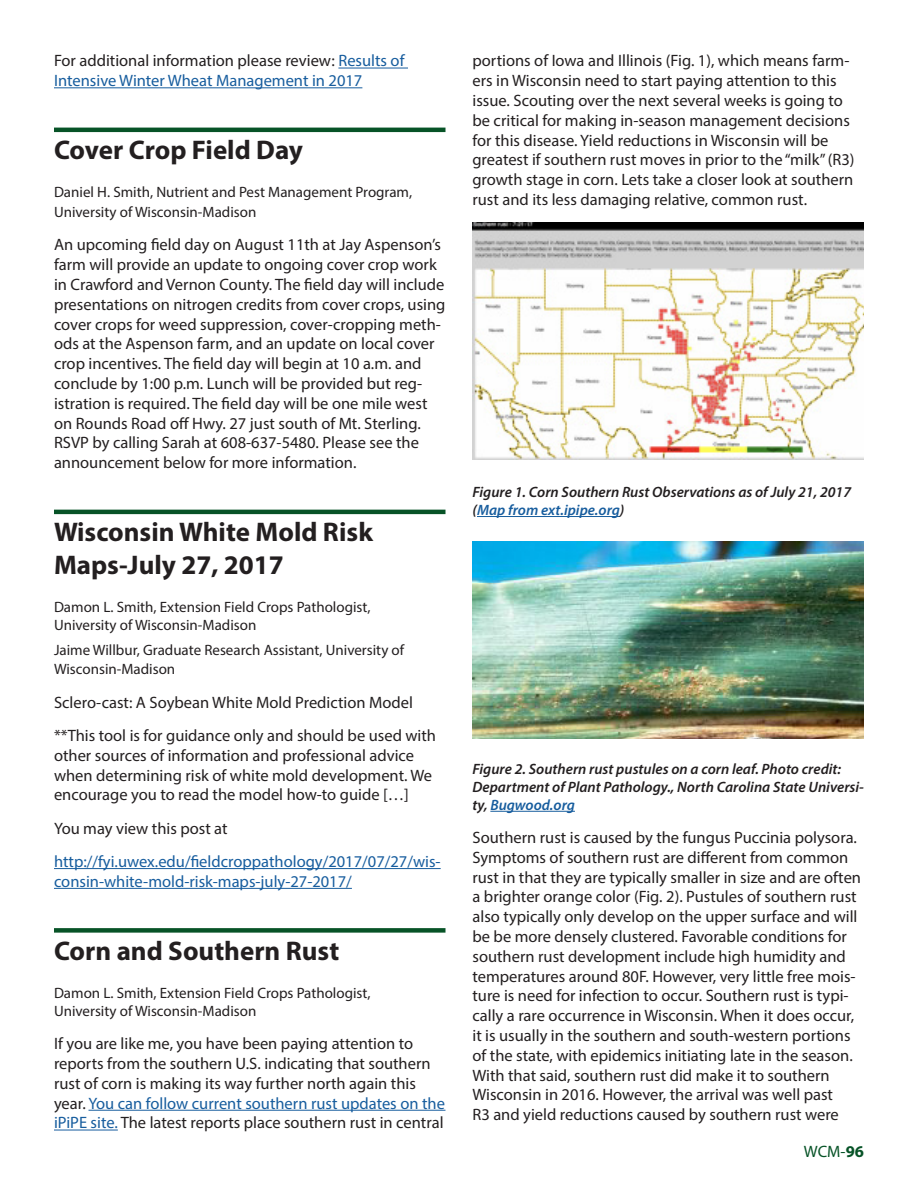
<style>
.page{position:relative;width:918px;height:1188px;background:#fff}
.page>*{position:absolute;margin:0;border:0;box-sizing:border-box;transform-origin:0 0}
.H1_Header{font:700 27px/32.4px "Myriad Pro";color:#231f20}
.P_BodyText{font:16.5px/19.8px "Myriad Pro";color:#231f20}
.P_BodyText-2{font:16.5px/19.8px "Myriad Pro";color:#175d9e}
.t1{font:16.5px "Myriad Pro";color:#075327}
.P_Byline{font:15px/19.8px "Myriad Pro";color:#231f20}
.P_Caption{font:italic 600 15px/18px "Myriad Pro";color:#231f20}
.s1{color:#231f20}
.s2{color:#175d9e}
.s3{font-weight:700}
</style>
<div class="page">
<hr style="left:338px;top:68px;width:70px;height:1px;background:#175d9e">
<hr style="left:54px;top:87px;width:308px;height:1px;background:#175d9e">
<hr style="left:54px;top:128px;width:392px;height:4px;background:#075327">
<hr style="left:54px;top:510px;width:392px;height:4px;background:#075327">
<hr style="left:54px;top:868px;width:387px;height:1px;background:#175d9e">
<hr style="left:54px;top:888px;width:298px;height:1px;background:#175d9e">
<div style="left:54px;top:928px;width:392px;height:5px;background:#075327"></div>
<hr style="left:89px;top:1110px;width:356px;height:1px;background:#175d9e">
<hr style="left:54px;top:1130px;width:64px;height:1px;background:#175d9e">
<hr style="left:477px;top:516px;width:143px;height:1px;background:#175d9e">
<hr style="left:490px;top:811px;width:85px;height:1px;background:#175d9e">
<img style="left:472px;top:222px;width:392px;height:237px">
<img style="left:472px;top:541px;width:392px;height:198px">
<p class="P_BodyText-2" style="left:54px;top:51px;width:352px"><span class="s1">For additional information please review:</span> Results of<br>Intensive Winter Wheat Management in 2017</p>
<p class="H1_Header" style="left:54px;top:133px;width:251px">Cover Crop Field Day</p>
<p class="P_Byline" style="left:54px;top:182px;width:360px">Daniel H. Smith, Nutrient and Pest Management Program,<br>University of Wisconsin-Madison</p>
<p class="P_BodyText" style="left:54px;top:235px;width:393px">An upcoming field day on August 11th at Jay Aspenson’s farm will provide an update to ongoing cover crop work in Crawford and Vernon County. The field day will include presentations on nitrogen credits from cover crops, using cover crops for weed suppression, cover-cropping meth&shy;ods at the Aspenson farm, and an update on local cover crop incentives. The field day will begin at 10 a.m. and conclude by 1:00 p.m. Lunch will be provided but reg&shy;istration is required. The field day will be one mile west on Rounds Road off Hwy. 27 just south of Mt. Sterling.<br>RSVP by calling Sarah at 608-637-5480. Please see the announcement below for more information.</p>
<p class="H1_Header" style="left:54px;top:515px;width:321px">Wisconsin White Mold Risk<br>Maps-July 27, 2017</p>
<p class="P_Byline" style="left:54px;top:598px;width:318px;line-height:18px">Damon L. Smith, Extension Field Crops Pathologist,<br>University of Wisconsin-Madison</p>
<p class="P_Byline" style="left:54px;top:639px;width:352px">Jaime Willbur, Graduate Research Assistant, University of<br>Wisconsin-Madison</p>
<p class="P_BodyText" style="left:54px;top:692px;width:361px">Sclero-cast: A Soybean White Mold Prediction Model</p>
<p class="P_BodyText" style="left:54px;top:725px;width:384px">**This tool is for guidance only and should be used with other sources of information and professional advice when determining risk of white mold development. We encourage you to read the model how-to guide […]</p>
<p class="P_BodyText" style="left:54px;top:818px;width:175px">You may view this post at</p>
<p class="P_BodyText-2" style="left:54px;top:851px;width:388px">http://fyi.uwex.edu/fieldcroppathology/2017/07/27/wis&shy;consin-white-mold-risk-maps-july-27-2017/</p>
<p class="H1_Header" style="left:54px;top:933px;width:287px">Corn and Southern Rust</p>
<p class="P_Byline" style="left:54px;top:984px;width:318px;line-height:18px">Damon L. Smith, Extension Field Crops Pathologist,<br>University of Wisconsin-Madison</p>
<p class="P_BodyText" style="left:54px;top:1033px;width:392px">If you are like me, you have been paying attention to reports from the southern U.S. indicating that southern rust of corn is making its way further north again this year. <span class="s2">You can follow current southern rust updates on the iPiPE site.</span> The latest reports place southern rust in central</p>
<p class="P_BodyText" style="left:472px;top:51px;width:384px">portions of Iowa and Illinois (Fig. 1), which means farm&shy;ers in Wisconsin need to start paying attention to this issue. Scouting over the next several weeks is going to be critical for making in-season management decisions for this disease. Yield reductions in Wisconsin will be greatest if southern rust moves in prior to the “milk” (R3) growth stage in corn. Lets take a closer look at southern rust and its less damaging relative, common rust.</p>
<p class="P_Caption" style="left:472px;top:483px;width:380px">Figure 1. Corn Southern Rust Observations as of July 21, 2017 (<span class="s2">Map from ext.ipipe.org</span>)</p>
<p class="P_Caption" style="left:472px;top:759px;width:393px">Figure 2. Southern rust pustules on a corn leaf. Photo credit:<br>Department of Plant Pathology., North Carolina State Universi&shy;ty, <span class="s2">Bugwood.org</span></p>
<p class="P_BodyText" style="left:472px;top:827px;width:390px">Southern rust is caused by the fungus Puccinia polysora.<br>Symptoms of southern rust are different from common rust in that they are typically smaller in size and are often a brighter orange color (Fig. 2). Pustules of southern rust also typically only develop on the upper surface and will be be more densely clustered. Favorable conditions for southern rust development include high humidity and temperatures around 80F. However, very little free mois&shy;ture is need for infection to occur. Southern rust is typi&shy;cally a rare occurrence in Wisconsin. When it does occur, it is usually in the southern and south-western portions of the state, with epidemics initiating late in the season.<br>With that said, southern rust did make it to southern Wisconsin in 2016. However, the arrival was well past<br>R3 and yield reductions caused by southern rust were</p>
<p class="t1" style="left:804px;top:1142px;width:62px">WCM-<span class="s3">96</span></p>
</div>
